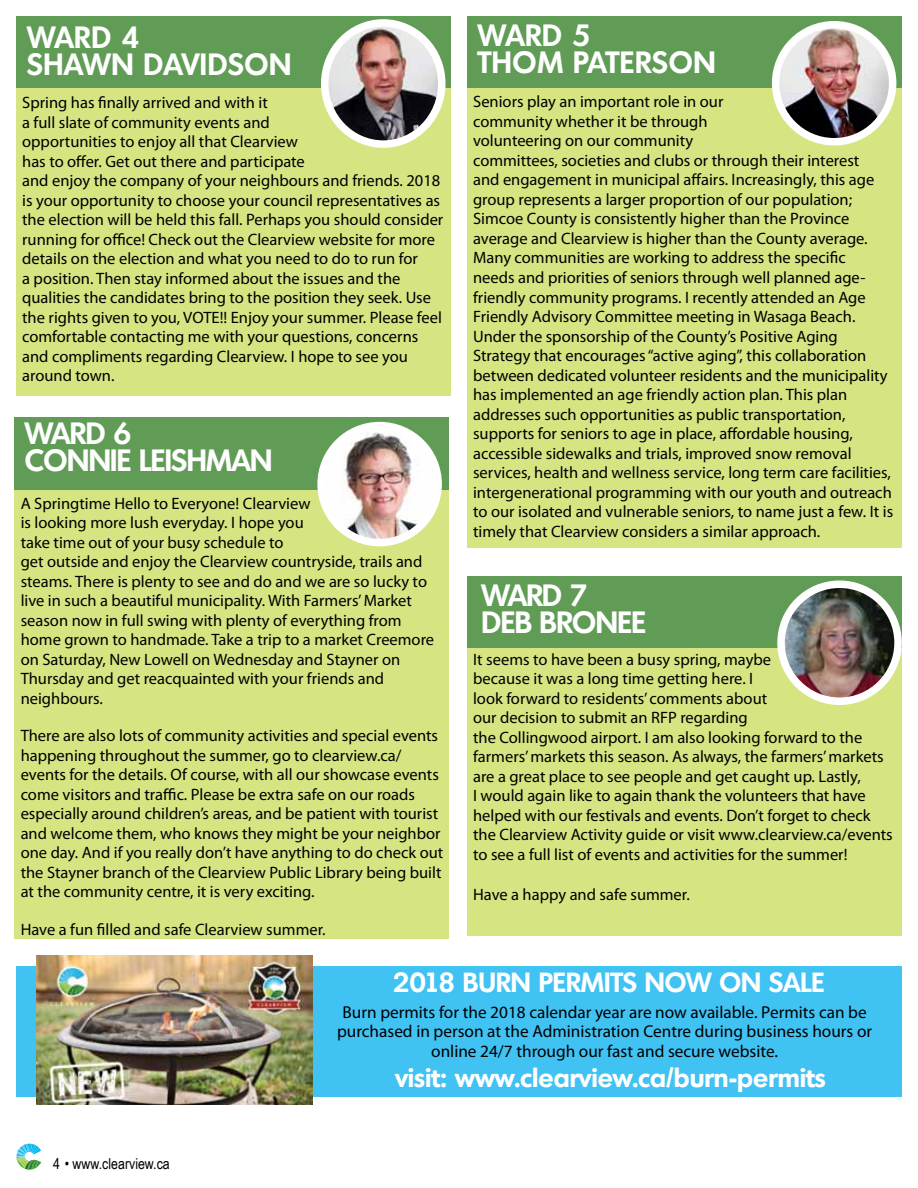
<style>
.page{position:relative;width:918px;height:1188px;background:#fff}
.page>*{position:absolute;margin:0;border:0;box-sizing:border-box;transform-origin:0 0}
.t1{font:30px/27px "Montreal SF Bold";letter-spacing:.02em;color:#fff}
.t2{font:30px/27px "Montreal SF Bold";letter-spacing:-.02em;color:#fff}
.t3{font:27px "Montreal SF Bold";color:#fff}
.t4{font:17.25px/19.5px "Myriad Pro";color:#000;text-align:center}
.t5{font:16.5px/19.5px "Myriad Pro";color:#000}
.t6{font:15.15px "Arial Narrow";color:#000}
</style>
<div class="page">
<svg style="left:16px;top:1144px;width:25px;height:26px"></svg>
<div style="left:467px;top:629px;width:435px;height:307px;background:#d6e581"></div>
<div style="left:467px;top:576px;width:435px;height:72px;background:#609c55"></div>
<img style="left:781px;top:584px;width:117px;height:117px;border-radius:58px">
<div style="left:777px;top:580px;width:125px;height:125px;border:8px solid #fff;border-radius:50%"></div>
<div style="left:16px;top:47px;width:435px;height:349px;background:#d6e581"></div>
<div style="left:16px;top:16px;width:435px;height:72px;background:#609c55"></div>
<img style="left:325px;top:23px;width:112px;height:121px">
<div style="left:321px;top:19px;width:125px;height:129px;border:8px solid #fff;border-radius:50%"></div>
<div style="left:467px;top:76px;width:435px;height:471px;background:#d6e581"></div>
<div style="left:467px;top:16px;width:435px;height:72px;background:#609c55"></div>
<img style="left:776px;top:25px;width:114px;height:116px">
<div style="left:772px;top:21px;width:124px;height:125px;border:8px solid #fff;border-radius:50%"></div>
<div style="left:14px;top:442px;width:435px;height:497px;background:#d6e581"></div>
<div style="left:14px;top:418px;width:435px;height:72px;background:#609c55"></div>
<img style="left:324px;top:426px;width:114px;height:117px">
<div style="left:317px;top:422px;width:125px;height:124px;border:8px solid #fff;border-radius:50%"></div>
<div style="left:16px;top:967px;width:886px;height:130px;background:#40c2f3"></div>
<img style="left:36px;top:956px;width:276px;height:148px">
<h1 class="t1" style="left:27px;top:23px;width:266px">WARD 4<br>SHAWN DAVIDSON</h1>
<p class="t5" style="left:22px;top:93px;width:423px">Spring has finally arrived and with it<br>a full slate of community events and<br>opportunities to enjoy all that Clearview<br>has to offer. Get out there and participate<br>and enjoy the company of your neighbours and friends. 2018 is your opportunity to choose your council representatives as the election will be held this fall. Perhaps you should consider running for office! Check out the Clearview website for more details on the election and what you need to do to run for<br>a position. Then stay informed about the issues and the qualities the candidates bring to the position they seek. Use the rights given to you, VOTE!! Enjoy your summer. Please feel comfortable contacting me with your questions, concerns and compliments regarding Clearview. I hope to see you around town.</p>
<h1 class="t2" style="left:25px;top:419px;width:249px">WARD 6<br>CONNIE LEISHMAN</h1>
<p class="t5" style="left:21px;top:493px;width:415px">A Springtime Hello to Everyone! Clearview<br>is looking more lush everyday. I hope you<br>take time out of your busy schedule to<br>get outside and enjoy the Clearview countryside, trails and steams. There is plenty to see and do and we are so lucky to live in such a beautiful municipality. With Farmers’ Market season now in full swing with plenty of everything from home grown to handmade. Take a trip to a market Creemore on Saturday, New Lowell on Wednesday and Stayner on Thursday and get reacquainted with your friends and neighbours.</p>
<p class="t5" style="left:21px;top:725px;width:424px">There are also lots of community activities and special events happening throughout the summer, go to clearview.ca/ events for the details. Of course, with all our showcase events come visitors and traffic. Please be extra safe on our roads especially around children’s areas, and be patient with tourist and welcome them, who knows they might be your neighbor one day. And if you really don’t have anything to do check out the Stayner branch of the Clearview Public Library being built at the community centre, it is very exciting.</p>
<p class="t5" style="left:21px;top:919px;width:306px">Have a fun filled and safe Clearview summer.</p>
<h1 class="t1" style="left:478px;top:21px;width:239px">WARD 5<br>THOM PATERSON</h1>
<p class="t5" style="left:473px;top:92px;width:422px">Seniors play an important role in our<br>community whether it be through<br>volunteering on our community<br>committees, societies and clubs or through their interest<br>and engagement in municipal affairs. Increasingly, this age group represents a larger proportion of our population; Simcoe County is consistently higher than the Province average and Clearview is higher than the County average.<br>Many communities are working to address the specific<br>needs and priorities of seniors through well planned age&shy;friendly community programs. I recently attended an Age Friendly Advisory Committee meeting in Wasaga Beach.<br>Under the sponsorship of the County’s Positive Aging Strategy that encourages “active aging”, this collaboration between dedicated volunteer residents and the municipality has implemented an age friendly action plan. This plan addresses such opportunities as public transportation, supports for seniors to age in place, affordable housing, accessible sidewalks and trials, improved snow removal services, health and wellness service, long term care facilities, intergenerational programming with our youth and outreach to our isolated and vulnerable seniors, to name just a few. It is timely that Clearview considers a similar approach.</p>
<h1 class="t2" style="left:482px;top:580px;width:108px">WARD 7<br>DEB</h1>
<h1 class="t2" style="left:540px;top:607px;width:92px">BRONEE</h1>
<p class="t5" style="left:473px;top:649px;width:421px">It seems to have been a busy spring, maybe<br>because it was a long time getting here. I<br>look forward to residents’ comments about<br>our decision to submit an RFP regarding<br>the Collingwood airport. I am also looking forward to the farmers’ markets this season. As always, the farmers’ markets are a great place to see people and get caught up. Lastly,<br>I would again like to again thank the volunteers that have helped with our festivals and events. Don’t forget to check the Clearview Activity guide or visit www.clearview.ca/events to see a full list of events and activities for the summer!</p>
<p class="t5" style="left:473px;top:884px;width:218px">Have a happy and safe summer.</p>
<h2 class="t3" style="left:393px;top:965px;width:431px">2018 BURN PERMITS NOW ON SALE</h2>
<p class="t6" style="left:53px;top:1152px;width:118px">4 • www.clearview.ca</p>
<p class="t4" style="left:337px;top:1002px;width:537px">Burn permits for the 2018 calendar year are now available. Permits can be purchased in person at the Administration Centre during business hours or online 24/7 through our fast and secure website.</p>
<h2 class="t3" style="left:395px;top:1060px;width:432px">VISIT: WWW.CLEARVIEW.CA/BURN-PERMITS</h2>
</div>
